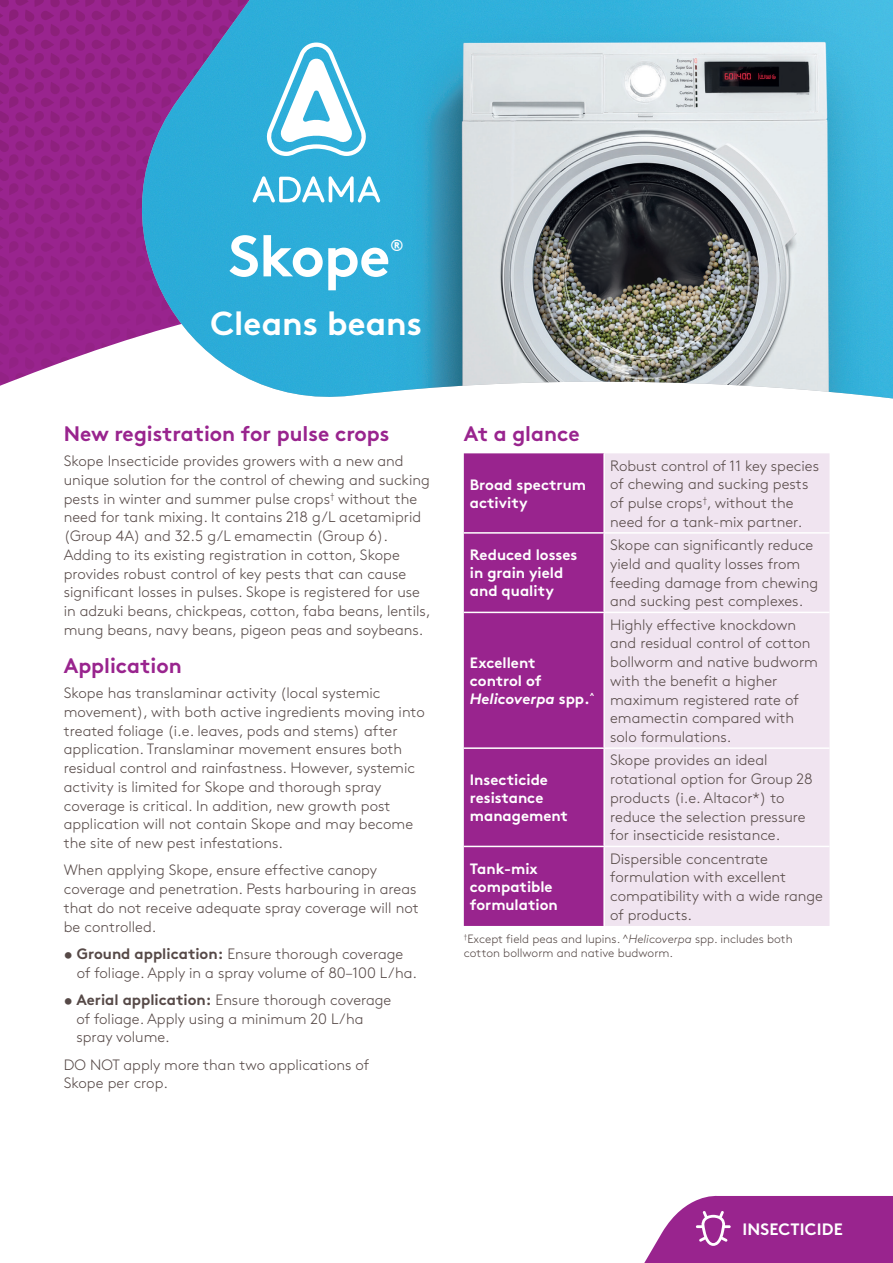
<style>
.page{position:relative;width:893px;height:1263px;background:#fff}
.page>*{position:absolute;margin:0;border:0;box-sizing:border-box;transform-origin:0 0}
.t1{font:700 58.05px "Brown Std";letter-spacing:-.015em;color:#fff}
.t2{font:700 33.3px "Brown Std";color:#fff}
.t3{font:700 21px "Brown Std";color:#99248e}
.t4{font:700 16.5px "Brown Std";letter-spacing:.01em;color:#fff}
.t5{font:700 16.2px "Brown Std";color:#fff}
.t6{font:300 15px/18.8px "Brown Std";color:#564947}
.t7{font:700 15px/18px "Brown Std";color:#fff}
.t8{font:300 12px/14.4px "Brown Std";color:#564947}
.s1{font-weight:700}
.s2{font-style:italic}
</style>
<div class="page">
<svg style="left:0;top:0;width:130px;height:386px;background:#9c3090"></svg>
<svg style="left:644px;top:1195px;width:249px;height:68px;background:#a53f9c"></svg>
<img style="left:130px;top:0;width:763px;height:399px">
<svg style="left:265px;top:43px;width:102px;height:113px"></svg>
<svg style="left:253px;top:176px;width:127px;height:26px"></svg>
<div style="left:464px;top:453px;width:139px;height:473px;background:#99248e"></div>
<div style="left:605px;top:453px;width:224px;height:473px;background:#f0e4f0"></div>
<hr style="left:464px;top:532px;width:140px;height:2px;background:#fff">
<hr style="left:604px;top:532px;width:225px;height:2px;background:#fff">
<hr style="left:464px;top:612px;width:140px;height:1px;background:#fff">
<hr style="left:604px;top:612px;width:225px;height:1px;background:#fff">
<hr style="left:464px;top:747px;width:140px;height:2px;background:#fff">
<hr style="left:604px;top:747px;width:225px;height:2px;background:#fff">
<hr style="left:464px;top:846px;width:140px;height:1px;background:#fff">
<hr style="left:604px;top:846px;width:225px;height:1px;background:#fff">
<h1 class="t1" style="left:229px;top:221px;width:163px">Skope</h1>
<p class="t5" style="left:390px;top:235px;width:15px">®</p>
<h2 class="t2" style="left:211px;top:303px;width:213px">Cleans beans</h2>
<h3 class="t3" style="left:64px;top:421px;width:327px">New registration for pulse crops</h3>
<p class="t6" style="left:64px;top:452px;width:368px">Skope Insecticide provides growers with a new and unique solution for the control of chewing and sucking pests in winter and summer pulse crops<sup>†</sup> without the need for tank mixing. It contains 218 g/L acetamiprid (Group 4A) and 32.5 g/L emamectin (Group 6).<br>Adding to its existing registration in cotton, Skope provides robust control of key pests that can cause significant losses in pulses. Skope is registered for use in adzuki beans, chickpeas, cotton, faba beans, lentils, mung beans, navy beans, pigeon peas and soybeans.</p>
<h3 class="t3" style="left:64px;top:653px;width:120px">Application</h3>
<p class="t6" style="left:64px;top:684px;width:362px">Skope has translaminar activity (local systemic movement), with both active ingredients moving into treated foliage (i.e. leaves, pods and stems) after application. Translaminar movement ensures both residual control and rainfastness. However, systemic activity is limited for Skope and thorough spray coverage is critical. In addition, new growth post application will not contain Skope and may become the site of new pest infestations.</p>
<p class="t6" style="left:64px;top:861px;width:356px">When applying Skope, ensure effective canopy coverage and penetration. Pests harbouring in areas that do not receive adequate spray coverage will not be controlled.</p>
<p class="t6" style="left:77px;top:944px;width:342px;text-indent:-13px"><span class="s1">• Ground application:</span> Ensure thorough coverage of foliage. Apply in a spray volume of 80–100 L/ha.</p>
<p class="t6" style="left:77px;top:990px;width:316px;text-indent:-13px"><span class="s1">• Aerial application:</span> Ensure thorough coverage of foliage. Apply using a minimum 20 L/ha spray volume.</p>
<p class="t6" style="left:64px;top:1055px;width:307px">DO NOT apply more than two applications of<br>Skope per crop.</p>
<h3 class="t3" style="left:464px;top:421px;width:117px">At a glance</h3>
<p class="t7" style="left:470px;top:475px;width:118px">Broad spectrum activity</p>
<p class="t6" style="left:610px;top:456px;width:210px">Robust control of 11 key species of chewing and sucking pests of pulse crops<sup>†</sup>, without the need for a tank-mix partner.</p>
<p class="t7" style="left:470px;top:546px;width:109px">Reduced losses in grain yield and quality</p>
<p class="t6" style="left:610px;top:536px;width:209px">Skope can significantly reduce yield and quality losses from feeding damage from chewing and sucking pest complexes.</p>
<p class="t7" style="left:470px;top:654px;width:126px">Excellent<br>control of<br><span class="s2">Helicoverpa</span> spp.<sup>^</sup></p>
<p class="t7" style="left:470px;top:771px;width:99px">Insecticide resistance management</p>
<p class="t6" style="left:610px;top:615px;width:209px">Highly effective knockdown and residual control of cotton bollworm and native budworm with the benefit a higher maximum registered rate of emamectin compared with solo formulations.</p>
<p class="t6" style="left:610px;top:751px;width:204px">Skope provides an ideal rotational option for Group 28 products (i.e. Altacor*) to reduce the selection pressure for insecticide resistance.</p>
<p class="t7" style="left:470px;top:859px;width:89px">Tank-mix compatible formulation</p>
<p class="t6" style="left:610px;top:849px;width:214px">Dispersible concentrate formulation with excellent compatibility with a wide range of products.</p>
<p class="t8" style="left:464px;top:932px;width:330px"><sup>†</sup>Except field peas and lupins. ^<span class="s2">Helicoverpa</span> spp. includes both cotton bollworm and native budworm.</p>
<p class="t4" style="left:742px;top:1219px;width:102px">INSECTICIDE</p>
</div>
